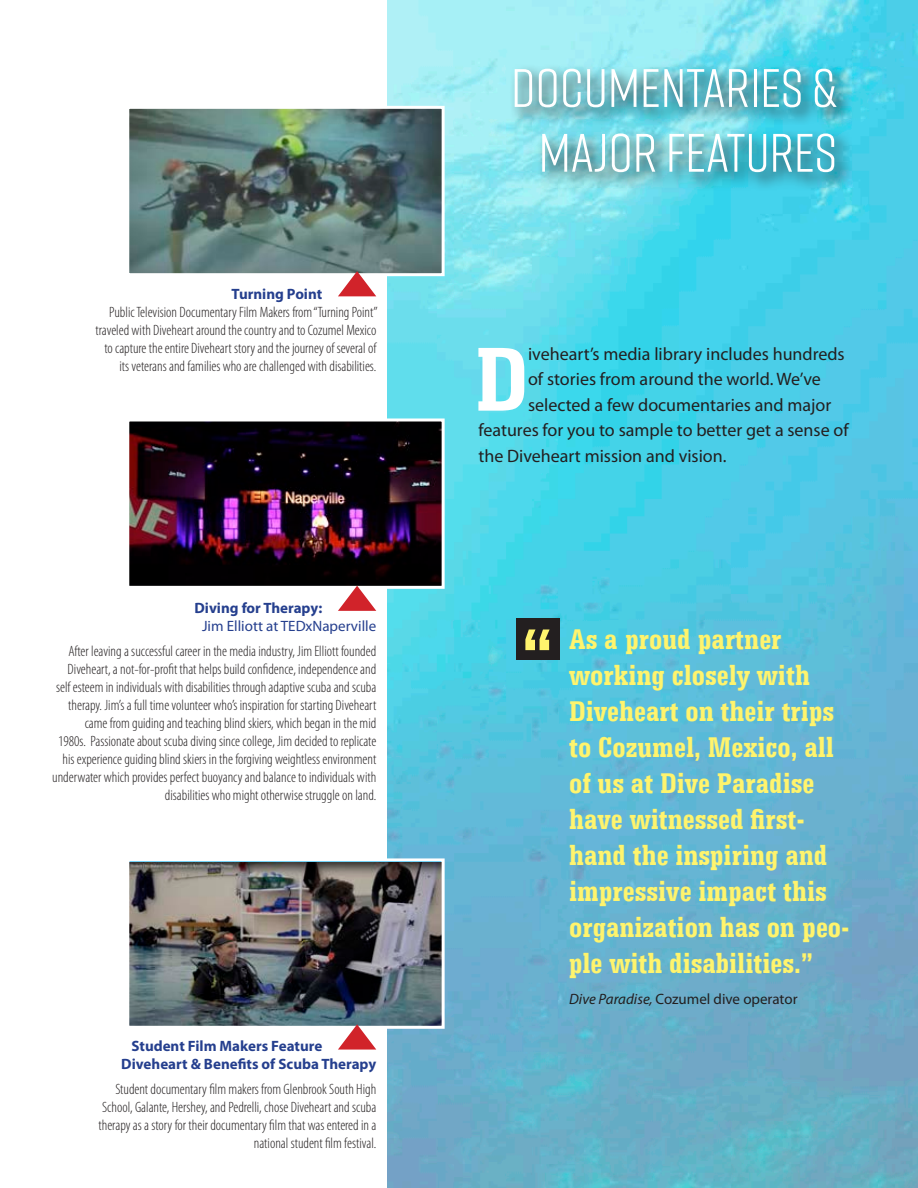
<style>
.page{position:relative;width:918px;height:1188px;background:#fff}
.page>*{position:absolute;margin:0;border:0;box-sizing:border-box;transform-origin:0 0}
.t1{font:700 96.15px "Serifa";color:#fff}
.t2{font:700 78px "Serifa";color:#fff46d}
.t3{font:54px/64.8px "Rift";color:#fff;text-align:center}
.t4{font:700 30px/36px "Serifa";color:#fff46d}
.t5{font:18px "Myriad Pro";color:#231f20}
.t6{font:300 condensed 15px/18px "Myriad Pro";color:#231f20;text-align:right}
.t7{font:700 15px/18px "Myriad Pro";color:#253f8e}
.t8{font:15px "Myriad Pro";color:#231f20}
.t9{font:15px "Myriad Pro";color:#253f8e}
.s1{font-style:italic}
</style>
<div class="page">
<img style="left:388px;top:0;width:530px;height:1188px">
<div style="left:517px;top:619px;width:43px;height:41px;background:#231f20"></div>
<img style="left:130px;top:110px;width:311px;height:162px">
<div style="left:126px;top:106px;width:319px;height:170px;border:3px solid #fff"></div>
<img style="left:130px;top:422px;width:311px;height:163px">
<div style="left:126px;top:418px;width:319px;height:171px;border:3px solid #fff"></div>
<img style="left:130px;top:862px;width:311px;height:163px">
<div style="left:126px;top:858px;width:319px;height:171px;border:3px solid #fff"></div>
<svg style="left:338px;top:271px;width:38px;height:25px"></svg>
<svg style="left:338px;top:586px;width:38px;height:25px"></svg>
<svg style="left:338px;top:1024px;width:38px;height:26px"></svg>
<svg style="left:509px;top:64px;width:345px;height:127px;background:#65c3d0"></svg>
<p class="t7" style="left:232px;top:285px;width:92px">Turning Point</p>
<p class="t6" style="left:96px;top:304px;width:284px">Public Television Documentary Film Makers from “Turning Point” traveled with Diveheart around the country and to Cozumel Mexico to capture the entire Diveheart story and the journey of several of its veterans and families who are challenged with disabilities.</p>
<p class="t7" style="left:194px;top:599px;width:129px">Diving for Therapy:</p>
<p class="t9" style="left:202px;top:618px;width:176px">Jim Elliott at TEDxNaperville</p>
<p class="t6" style="left:52px;top:642px;width:326px">After leaving a successful career in the media industry, Jim Elliott founded Diveheart, a not-for-profit that helps build confidence, independence and self esteem in individuals with disabilities through adaptive scuba and scuba therapy. Jim’s a full time volunteer who’s inspiration for starting Diveheart came from guiding and teaching blind skiers, which began in the mid<br>1980s. Passionate about scuba diving since college, Jim decided to replicate his experience guiding blind skiers in the forgiving weightless environment underwater which provides perfect buoyancy and balance to individuals with disabilities who might otherwise struggle on land.</p>
<p class="t7" style="left:121px;top:1037px;width:257px;text-indent:10px">Student Film Makers Feature<br>Diveheart &amp; Benefits of Scuba Therapy</p>
<p class="t6" style="left:99px;top:1080px;width:279px">Student documentary film makers from Glenbrook South High School, Galante, Hershey, and Pedrelli, chose Diveheart and scuba therapy as a story for their documentary film that was entered in a national student film festival.</p>
<h3 class="t3" style="left:511px;top:53px;width:327px">DOCUMENTARIES &amp;<br>MAJOR FEATURES</h3>
<h1 class="t1" style="left:475px;top:318px;width:55px">D</h1>
<p class="t5" style="left:528px;top:344px;width:318px">iveheart’s media library includes hundreds</p>
<p class="t5" style="left:528px;top:369px;width:294px">of stories from around the world. We’ve</p>
<p class="t5" style="left:528px;top:395px;width:305px">selected a few documentaries and major</p>
<p class="t5" style="left:478px;top:420px;width:372px">features for you to sample to better get a sense of</p>
<p class="t5" style="left:478px;top:446px;width:250px">the Diveheart mission and vision.</p>
<h2 class="t2" style="left:522px;top:605px;width:33px">“</h2>
<h3 class="t4" style="left:569px;top:621px;width:282px">As a proud partner working closely with<br>Diveheart on their trips to Cozumel, Mexico, all of us at Dive Paradise have witnessed first&shy;hand the inspiring and impressive impact this organization has on peo&shy;ple with disabilities.”</h3>
<p class="t8" style="left:569px;top:991px;width:230px"><span class="s1">Dive Paradise,</span> Cozumel dive operator</p>
</div>
